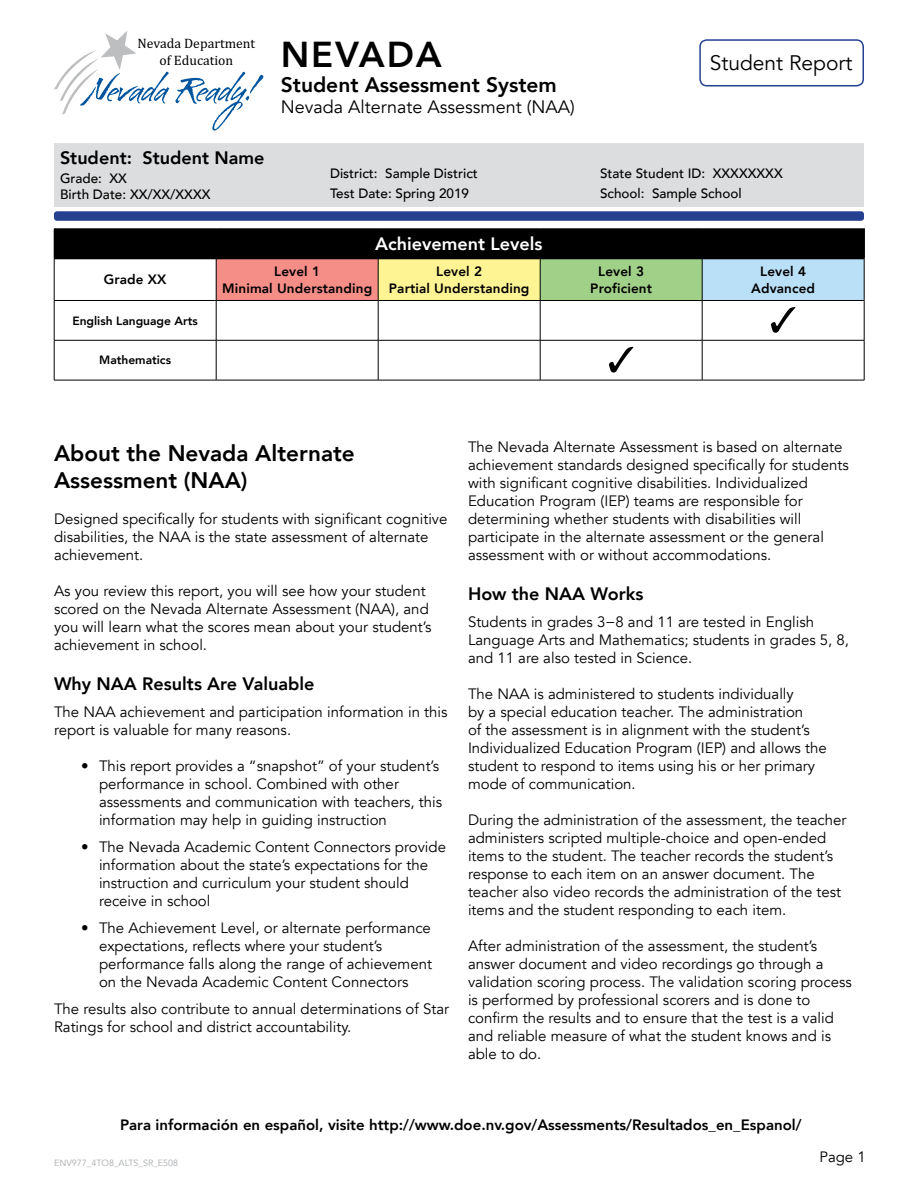
<style>
.page{position:relative;width:918px;height:1188px;background:#fff}
.page>*{position:absolute;margin:0;border:0;box-sizing:border-box;transform-origin:0 0}
.t1{font:800 36px "Avenir";letter-spacing:.05em;color:#000}
.t2{font:800 22.5px/27px "Avenir";color:#000}
.t3{font:800 21px "Avenir";color:#000}
.t4{font:21px "Avenir";color:#000}
.t5{font:800 18px "Avenir";color:#000}
.t6{font:18px "Avenir";color:#000}
.t7{font:800 18px "Avenir";color:#fff}
.t8{font:15px/18px "Avenir";color:#000}
.t9{font:800 15px "Avenir";color:#000}
.t10{font:13.8px/16.5px "Cambria";color:#000;text-align:center}
.t11{font:500 13.5px "Avenir";color:#000}
.t12{font:800 13.5px/16.2px "Avenir";letter-spacing:.01em;color:#000;text-align:center}
.t13{font:800 12px "Avenir";color:#000}
.t14{font:9px "Avenir";color:#a7a9ac}
</style>
<div class="page">
<svg style="left:175px;top:72px;width:89px;height:59px"></svg>
<svg style="left:54px;top:31px;width:115px;height:84px"></svg>
<div style="left:699px;top:39px;width:165px;height:47px;border:2px solid #25408f;border-radius:7px"></div>
<div style="left:54px;top:143px;width:810px;height:64px;background:#dcddde"></div>
<div style="left:54px;top:211px;width:810px;height:10px;background:#25408f;border-radius:3px"></div>
<div style="left:54px;top:229px;width:810px;height:30px;background:#000"></div>
<div style="left:216px;top:259px;width:162px;height:41px;background:#f58e87"></div>
<div style="left:378px;top:259px;width:162px;height:41px;background:#fef493"></div>
<div style="left:540px;top:259px;width:162px;height:41px;background:#a1d188"></div>
<div style="left:702px;top:259px;width:162px;height:41px;background:#bae0f7"></div>
<svg style="left:55px;top:301px;width:161px;height:79px"></svg>
<hr style="left:863px;top:229px;width:2px;height:30px;background:#000">
<hr style="left:54px;top:259px;width:162px;height:1px;background:#000">
<hr style="left:216px;top:259px;width:162px;height:1px;background:#000">
<hr style="left:378px;top:259px;width:162px;height:1px;background:#000">
<hr style="left:540px;top:259px;width:162px;height:1px;background:#000">
<hr style="left:702px;top:259px;width:162px;height:1px;background:#000">
<hr style="left:54px;top:259px;width:1px;height:41px;background:#000">
<hr style="left:216px;top:259px;width:1px;height:41px;background:#000">
<hr style="left:864px;top:259px;width:1px;height:41px;background:#000">
<hr style="left:54px;top:300px;width:162px;height:1px;background:#000">
<hr style="left:54px;top:301px;width:1px;height:39px;background:#000">
<hr style="left:216px;top:300px;width:162px;height:1px;background:#000">
<hr style="left:216px;top:301px;width:1px;height:39px;background:#000">
<hr style="left:378px;top:300px;width:162px;height:1px;background:#000">
<hr style="left:378px;top:301px;width:1px;height:39px;background:#000">
<hr style="left:540px;top:300px;width:162px;height:1px;background:#000">
<hr style="left:540px;top:301px;width:1px;height:39px;background:#000">
<hr style="left:702px;top:300px;width:162px;height:1px;background:#000">
<hr style="left:702px;top:301px;width:1px;height:39px;background:#000">
<hr style="left:864px;top:301px;width:1px;height:39px;background:#000">
<hr style="left:54px;top:340px;width:162px;height:1px;background:#000">
<hr style="left:54px;top:340px;width:1px;height:40px;background:#000">
<hr style="left:216px;top:340px;width:162px;height:1px;background:#000">
<hr style="left:216px;top:340px;width:1px;height:40px;background:#000">
<hr style="left:378px;top:340px;width:162px;height:1px;background:#000">
<hr style="left:378px;top:340px;width:1px;height:40px;background:#000">
<hr style="left:540px;top:340px;width:162px;height:1px;background:#000">
<hr style="left:540px;top:340px;width:1px;height:40px;background:#000">
<hr style="left:702px;top:340px;width:162px;height:1px;background:#000">
<hr style="left:702px;top:340px;width:1px;height:40px;background:#000">
<hr style="left:864px;top:340px;width:1px;height:40px;background:#000">
<hr style="left:54px;top:380px;width:162px;height:1px;background:#000">
<hr style="left:216px;top:380px;width:162px;height:1px;background:#000">
<hr style="left:378px;top:380px;width:162px;height:1px;background:#000">
<hr style="left:540px;top:380px;width:162px;height:1px;background:#000">
<hr style="left:702px;top:380px;width:162px;height:1px;background:#000">
<hr style="left:378px;top:259px;width:1px;height:41px;background:#000">
<hr style="left:540px;top:259px;width:1px;height:41px;background:#000">
<hr style="left:702px;top:259px;width:1px;height:41px;background:#000">
<svg style="left:771px;top:307px;width:24px;height:26px"></svg>
<svg style="left:609px;top:347px;width:24px;height:26px"></svg>
<p class="t10" style="left:137px;top:37px;width:119px">Nevada Department of Education</p>
<h1 class="t1" style="left:281px;top:26px;width:162px">NEVADA</h1>
<h3 class="t3" style="left:281px;top:68px;width:278px">Student Assessment System</h3>
<p class="t6" style="left:281px;top:96px;width:296px">Nevada Alternate Assessment (NAA)</p>
<h3 class="t4" style="left:710px;top:51px;width:144px">Student Report</h3>
<p class="t5" style="left:60px;top:143px;width:206px">Student: Student Name</p>
<p class="t11" style="left:60px;top:167px;width:69px">Grade: XX</p>
<p class="t11" style="left:330px;top:162px;width:149px">District: Sample District</p>
<p class="t11" style="left:600px;top:162px;width:184px">State Student ID: XXXXXXXX</p>
<p class="t11" style="left:60px;top:183px;width:152px">Birth Date: XX/XX/XXXX</p>
<p class="t11" style="left:330px;top:181px;width:141px">Test Date: Spring 2019</p>
<p class="t11" style="left:600px;top:181px;width:143px">School: Sample School</p>
<p class="t7" style="left:375px;top:230px;width:169px">Achievement Levels</p>
<p class="t12" style="left:104px;top:272px;width:64px">Grade XX</p>
<p class="t12" style="left:222px;top:264px;width:151px">Level 1<br>Minimal Understanding</p>
<p class="t12" style="left:389px;top:264px;width:142px">Level 2<br>Partial Understanding</p>
<p class="t12" style="left:590px;top:264px;width:63px">Level 3<br>Proficient</p>
<p class="t12" style="left:751px;top:264px;width:65px">Level 4<br>Advanced</p>
<p class="t13" style="left:72px;top:311px;width:127px">English Language Arts</p>
<p class="t13" style="left:99px;top:351px;width:73px">Mathematics</p>
<h2 class="t2" style="left:54px;top:440px;width:302px">About the Nevada Alternate<br>Assessment (NAA)</h2>
<p class="t8" style="left:54px;top:510px;width:395px">Designed specifically for students with significant cognitive disabilities, the NAA is the state assessment of alternate achievement.</p>
<p class="t8" style="left:54px;top:582px;width:379px">As you review this report, you will see how your student scored on the Nevada Alternate Assessment (NAA), and you will learn what the scores mean about your student’s achievement in school.</p>
<p class="t5" style="left:54px;top:670px;width:262px">Why NAA Results Are Valuable</p>
<p class="t8" style="left:54px;top:703px;width:395px">The NAA achievement and participation information in this report is valuable for many reasons.</p>
<p class="t8" style="left:99px;top:757px;width:345px;text-indent:-18px">• This report provides a “snapshot” of your student’s performance in school. Combined with other assessments and communication with teachers, this information may help in guiding instruction</p>
<p class="t8" style="left:99px;top:838px;width:349px;text-indent:-18px">• The Nevada Academic Content Connectors provide information about the state’s expectations for the instruction and curriculum your student should receive in school</p>
<p class="t8" style="left:99px;top:919px;width:335px;text-indent:-18px">• The Achievement Level, or alternate performance expectations, reflects where your student’s performance falls along the range of achievement on the Nevada Academic Content Connectors</p>
<p class="t8" style="left:54px;top:1000px;width:397px">The results also contribute to annual determinations of Star<br>Ratings for school and district accountability.</p>
<p class="t8" style="left:468px;top:438px;width:382px">The Nevada Alternate Assessment is based on alternate achievement standards designed specifically for students with significant cognitive disabilities. Individualized Education Program (IEP) teams are responsible for determining whether students with disabilities will participate in the alternate assessment or the general assessment with or without accommodations.</p>
<p class="t5" style="left:468px;top:580px;width:177px">How the NAA Works</p>
<p class="t8" style="left:468px;top:613px;width:383px">Students in grades 3−8 and 11 are tested in English<br>Language Arts and Mathematics; students in grades 5, 8, and 11 are also tested in Science.</p>
<p class="t8" style="left:468px;top:685px;width:360px">The NAA is administered to students individually<br>by a special education teacher. The administration<br>of the assessment is in alignment with the student’s Individualized Education Program (IEP) and allows the student to respond to items using his or her primary mode of communication.</p>
<p class="t8" style="left:468px;top:811px;width:380px">During the administration of the assessment, the teacher administers scripted multiple-choice and open-ended items to the student. The teacher records the student’s response to each item on an answer document. The teacher also video records the administration of the test items and the student responding to each item.</p>
<p class="t8" style="left:468px;top:937px;width:385px">After administration of the assessment, the student’s answer document and video recordings go through a validation scoring process. The validation scoring process is performed by professional scorers and is done to confirm the results and to ensure that the test is a valid and reliable measure of what the student knows and is able to do.</p>
<p class="t9" style="left:120px;top:1113px;width:683px">Para información en español, visite http://www.doe.nv.gov/Assessments/Resultados_en_Espanol/</p>
<p class="t14" style="left:54px;top:1158px;width:126px">ENV977_4TO8_ALTS_SR_E508</p>
<p class="t8" style="left:819px;top:1148px;width:48px">Page 1</p>
</div>
